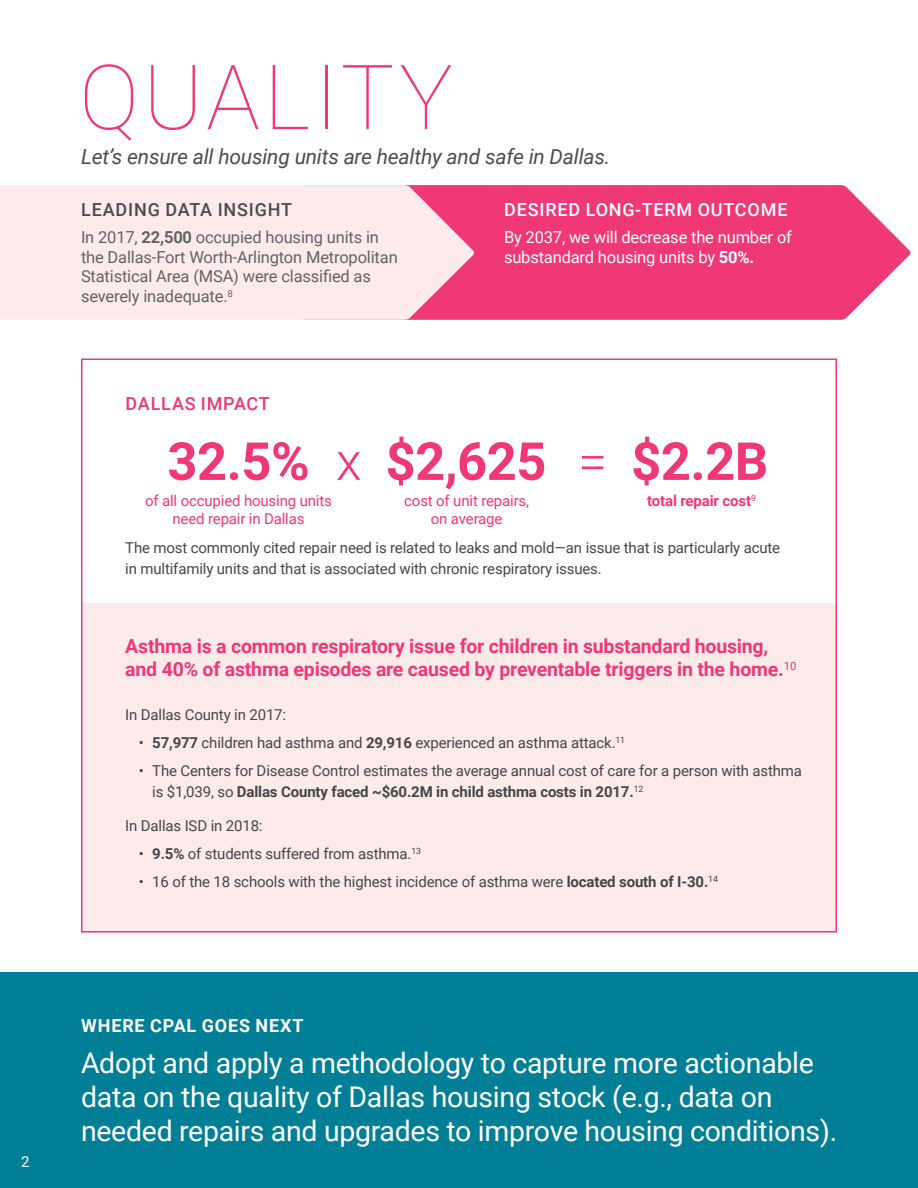
<style>
.page{position:relative;width:918px;height:1188px;background:#fff}
.page>*{position:absolute;margin:0;border:0;box-sizing:border-box;transform-origin:0 0}
.t1{font:100 90px "Roboto";letter-spacing:.045em;color:#ef3875}
.footnote{font:700 52.5px "Roboto";letter-spacing:-.01em;color:#ef3875}
.bullets{font:28.5px/34.2px "Roboto";letter-spacing:-.01em;color:#fff}
.text_-_intro{font:italic 21px "Roboto";letter-spacing:-.01em;color:#4b4c4d}
.text{font:700 19.5px/23.4px "Roboto";letter-spacing:-.01em;color:#ef3875}
.subheader{font:500 18px "Roboto";letter-spacing:.045em;color:#fff}
.subheader-2{font:500 18px "Roboto";letter-spacing:.045em;color:#4b4c4d}
.header_-_teal{font:700 18px "Roboto";letter-spacing:.045em;color:#fff}
.subheader-3{font:500 18px "Roboto";letter-spacing:.045em;color:#ef3875}
.text_-_intro-2{font:16.5px/19.8px "Roboto";letter-spacing:-.01em;color:#636366}
.text_-_intro-3{font:16.5px/19.8px "Roboto";letter-spacing:-.01em;color:#fff}
.text-2{font:15px/21px "Roboto";letter-spacing:-.01em;color:#454647}
.footnote-2{font:15px/18px "Roboto";letter-spacing:-.01em;color:#ef3875;text-align:center}
.footnote-3{font:700 15px "Roboto";letter-spacing:-.01em;color:#ef3875}
.text-3{font:15px "Roboto";color:#fff}
.s1{font-weight:700}
.s2{font-weight:300}
</style>
<div class="page">
<div style="left:81px;top:603px;width:756px;height:330px;background:#fdebec"></div>
<div style="left:0;top:972px;width:918px;height:216px;background:#007f97"></div>
<svg style="left:474px;top:185px;width:437px;height:135px;background:#f0477f"></svg>
<svg style="left:0;top:185px;width:474px;height:135px;background:#fcdfe4"></svg>
<p class="text-3" style="left:21px;top:1151px;width:10px">2</p>
<p class="t1" style="left:79px;top:34px;width:375px">QUALITY</p>
<p class="text_-_intro" style="left:81px;top:142px;width:531px">Let’s ensure all housing units are healthy and safe in Dallas.</p>
<p class="subheader-2" style="left:81px;top:197px;width:212px">LEADING DATA INSIGHT</p>
<p class="text_-_intro-2" style="left:81px;top:226px;width:318px">In 2017, <span class="s1">22,500</span> occupied housing units in the Dallas-Fort Worth-Arlington Metropolitan Statistical Area (MSA) were classified as severely inadequate.<sup>8</sup></p>
<p class="subheader-3" style="left:126px;top:391px;width:146px">DALLAS IMPACT</p>
<p class="subheader" style="left:504px;top:197px;width:285px">DESIRED LONG-TERM OUTCOME</p>
<p class="text_-_intro-3" style="left:504px;top:226px;width:289px">By 2037, we will decrease the number of substandard housing units by <span class="s1">50%.</span></p>
<p class="footnote" style="left:167px;top:424px;width:144px">32.5%</p>
<p class="footnote" style="left:336px;top:424px;width:212px"><span class="s2">x</span> $2,625</p>
<p class="footnote" style="left:578px;top:424px;width:192px"><span class="s2">=</span> $2.2B</p>
<p class="footnote-2" style="left:404px;top:491px;width:126px">cost of unit repairs, on average</p>
<p class="footnote-2" style="left:145px;top:491px;width:188px">of all occupied housing units need repair in Dallas</p>
<p class="footnote-3" style="left:647px;top:490px;width:110px">total repair cost<sup>9</sup></p>
<p class="text-2" style="left:125px;top:537px;width:657px">The most commonly cited repair need is related to leaks and mold—an issue that is particularly acute in multifamily units and that is associated with chronic respiratory issues.</p>
<p class="text" style="left:125px;top:633px;width:673px">Asthma is a common respiratory issue for children in substandard housing, and 40% of asthma episodes are caused by preventable triggers in the home.<sup>10</sup></p>
<p class="text-2" style="left:125px;top:704px;width:162px">In Dallas County in 2017:</p>
<p class="text-2" style="left:139px;top:732px;width:488px">• <span class="s1">57,977</span> children had asthma and <span class="s1">29,916</span> experienced an asthma attack.<sup>11</sup></p>
<p class="text-2" style="left:152px;top:759px;width:651px;text-indent:-14px">• The Centers for Disease Control estimates the average annual cost of care for a person with asthma is $1,039, so <span class="s1">Dallas County faced ~$60.2M in child asthma costs in 2017.</span><sup>12</sup></p>
<p class="text-2" style="left:125px;top:815px;width:139px">In Dallas ISD in 2018:</p>
<p class="text-2" style="left:139px;top:843px;width:284px">• <span class="s1">9.5%</span> of students suffered from asthma.<sup>13</sup></p>
<p class="text-2" style="left:139px;top:870px;width:581px">• 16 of the 18 schools with the highest incidence of asthma were <span class="s1">located south of I-30.</span><sup>14</sup></p>
<p class="header_-_teal" style="left:81px;top:1013px;width:224px">WHERE CPAL GOES NEXT</p>
<p class="bullets" style="left:81px;top:1045px;width:758px">Adopt and apply a methodology to capture more actionable data on the quality of Dallas housing stock (e.g., data on needed repairs and upgrades to improve housing conditions).</p>
</div>
